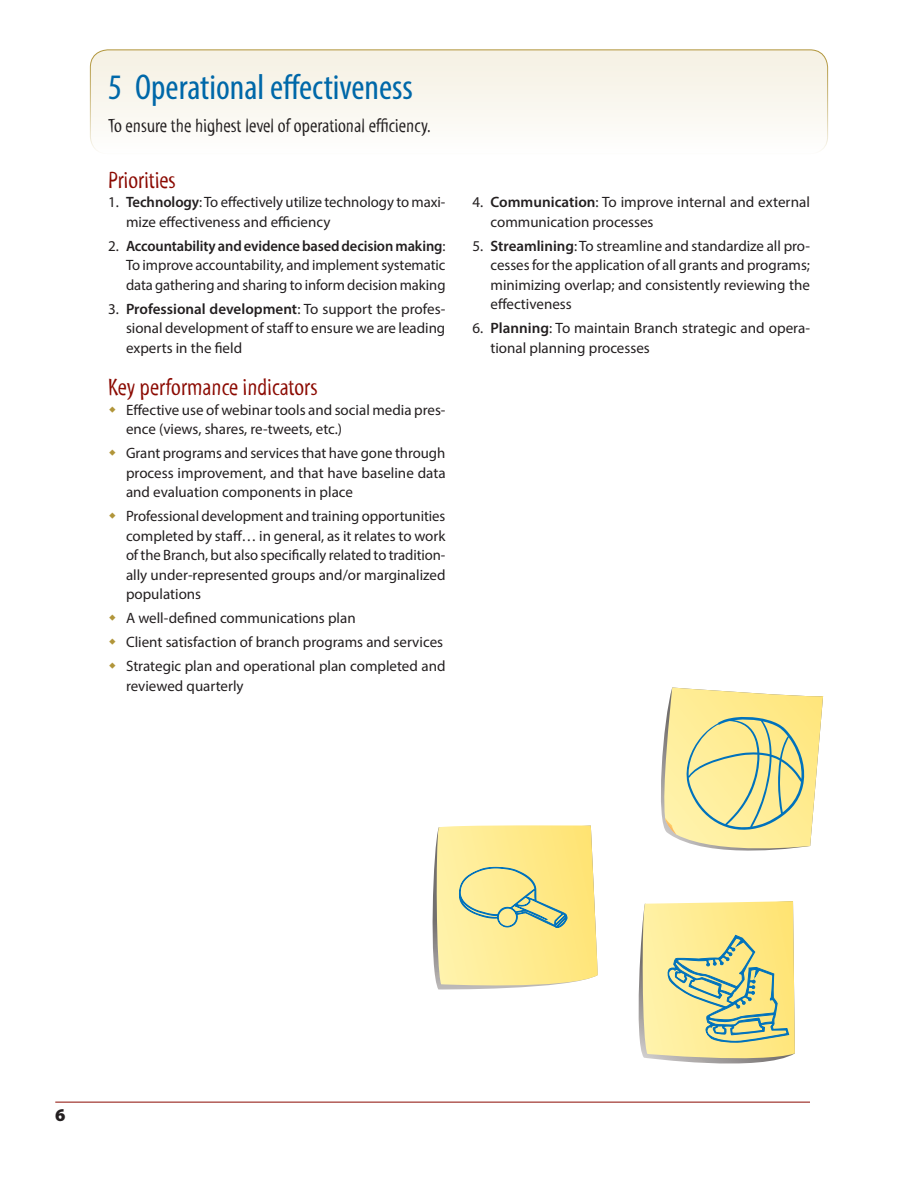
<style>
.page{position:relative;width:918px;height:1188px;background:#fff}
.page>*{position:absolute;margin:0;border:0;box-sizing:border-box;transform-origin:0 0}
.t1{font:condensed 36px "Myriad Pro";color:#0068a9}
.subheading_2{font:24px "Myriad Std Tilt";color:#8b0a02}
.goal_intro_text{font:19.5px "Myriad Std Tilt";color:#231f20}
.t2{font:900 18px "Myriad Pro";color:#231f20}
.t3{font:15px/19.5px "Myriad Pro";color:#231f20}
.s1{font-weight:600}
</style>
<div class="page">
<hr style="left:55px;top:1102px;width:755px;height:1px;background:#8b0a02">
<div style="left:90px;top:50px;width:738px;height:104px;background:linear-gradient(to right,#f9f7ef,#f9f7ef);border-radius:18px"></div>
<div style="left:90px;top:50px;width:738px;height:104px;border:1px solid #b19539;border-radius:18px"></div>
<svg style="left:638px;top:901px;width:157px;height:163px;background:#e1dc99"></svg>
<svg style="left:661px;top:687px;width:163px;height:164px;background:#ece4a3"></svg>
<svg style="left:432px;top:825px;width:166px;height:165px;background:#f2e597"></svg>
<p class="t1" style="left:108px;top:65px;width:307px">5 Operational effectiveness</p>
<p class="goal_intro_text" style="left:108px;top:115px;width:324px">To ensure the highest level of operational efficiency.</p>
<p class="subheading_2" style="left:108px;top:167px;width:69px">Priorities</p>
<p class="t3" style="left:126px;top:192px;width:321px;text-indent:-18px">1. <span class="s1">Technology</span>: To effectively utilize technology to maxi&shy;mize effectiveness and efficiency</p>
<p class="t3" style="left:126px;top:236px;width:321px;text-align:justify;text-indent:-18px">2. <span class="s1">Accountability and evidence based decision making</span>:<br>To improve accountability, and implement systematic data gathering and sharing to inform decision making</p>
<p class="t3" style="left:126px;top:299px;width:321px;text-align:justify;text-indent:-18px">3. <span class="s1">Professional development</span>: To support the profes&shy;sional development of staff to ensure we are leading experts in the field</p>
<p class="subheading_2" style="left:108px;top:374px;width:211px">Key performance indicators</p>
<p class="t3" style="left:126px;top:400px;width:321px">Effective use of webinar tools and social media pres&shy;ence (views, shares, re-tweets, etc.)</p>
<p class="t3" style="left:126px;top:443px;width:321px;text-align:justify">Grant programs and services that have gone through process improvement, and that have baseline data and evaluation components in place</p>
<p class="t3" style="left:126px;top:506px;width:321px;text-align:justify">Professional development and training opportunities completed by staff… in general, as it relates to work of the Branch, but also specifically related to tradition&shy;ally under-represented groups and/or marginalized populations</p>
<p class="t3" style="left:126px;top:608px;width:231px">A well-defined communications plan</p>
<p class="t3" style="left:126px;top:632px;width:319px">Client satisfaction of branch programs and services</p>
<p class="t3" style="left:126px;top:656px;width:321px">Strategic plan and operational plan completed and reviewed quarterly</p>
<p class="t3" style="left:490px;top:192px;width:321px;text-indent:-18px">4. <span class="s1">Communication</span>: To improve internal and external communication processes</p>
<p class="t3" style="left:490px;top:236px;width:321px;text-align:justify;text-indent:-18px">5. <span class="s1">Streamlining</span>: To streamline and standardize all pro&shy;cesses for the application of all grants and programs; minimizing overlap; and consistently reviewing the effectiveness</p>
<p class="t3" style="left:490px;top:318px;width:321px;text-indent:-18px">6. <span class="s1">Planning</span>: To maintain Branch strategic and opera&shy;tional planning processes</p>
<p class="t2" style="left:55px;top:1102px;width:12px">6</p>
</div>
